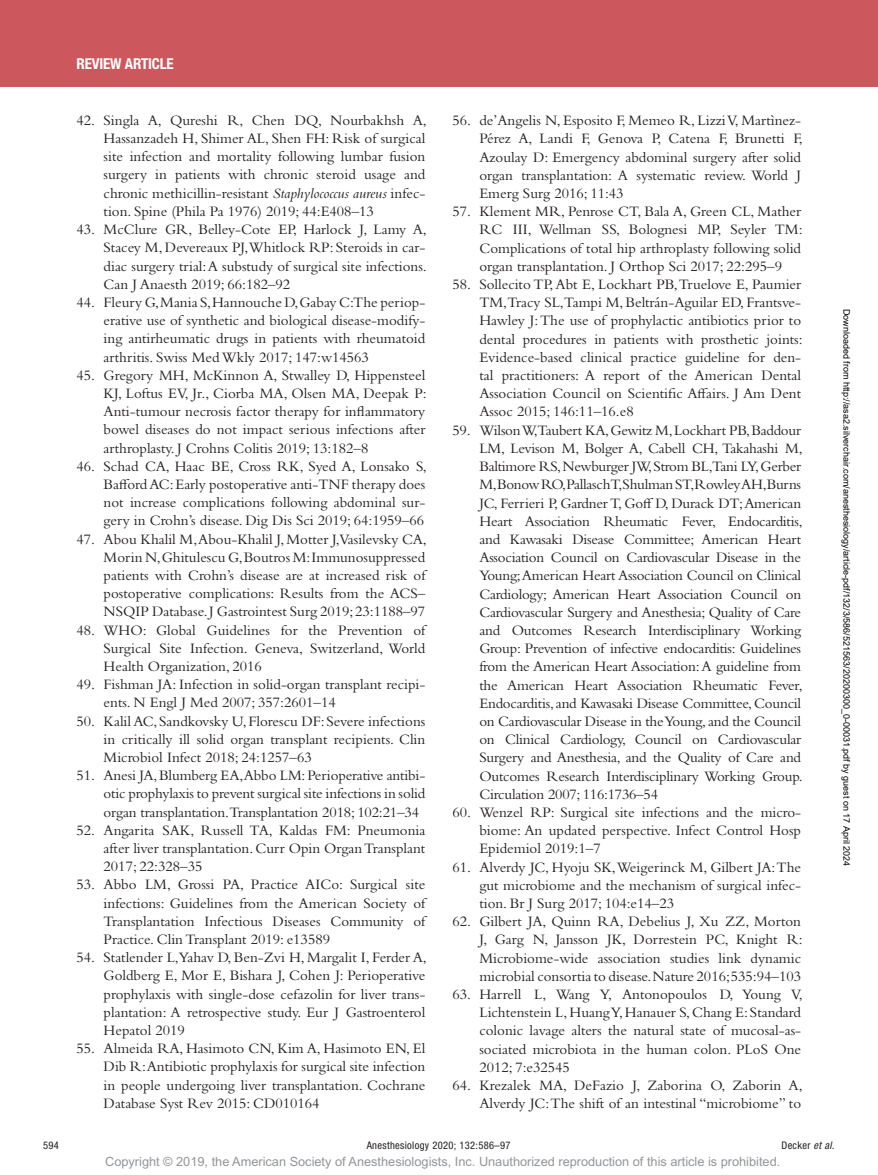
<style>
.page{position:relative;width:878px;height:1175px;background:#fff}
.page>*{position:absolute;margin:0;border:0;box-sizing:border-box;transform-origin:0 0}
.t1{font:15px/18.1px "Bembo Std";color:#231f20;text-align:justify}
.t2{font:700 condensed 15px "Helvetica Neue LT Std";letter-spacing:-.01em;color:#fff}
.t3{font:12.75px "Arial MT Std";color:#939598}
.t4{font:condensed 10.5px "Helvetica Neue LT Std";letter-spacing:.03em;color:#231f20}
.t5{font:9px "Arial";color:#000}
.s1{font-style:italic}
</style>
<div class="page">
<div style="left:0;top:0;width:878px;height:86px;background:#cc575d"></div>
<p class="t2" style="left:77px;top:54px;width:99px">REVIEW ARTICLE</p>
<p class="t1" style="left:104px;top:111px;width:325px;text-indent:-27px">42. Singla A, Qureshi R, Chen DQ, Nourbakhsh A, Hassanzadeh H, Shimer AL, Shen FH: Risk of surgical site infection and mortality following lumbar fusion surgery in patients with chronic steroid usage and chronic methicillin-resistant <span class="s1">Staphylococcus aureus</span> infec&shy;tion. Spine (Phila Pa 1976) 2019; 44:E408–13</p>
<p class="t1" style="left:104px;top:220px;width:325px;text-indent:-27px">43. McClure GR, Belley-Cote EP, Harlock J, Lamy A, Stacey M, Devereaux PJ,Whitlock RP: Steroids in car&shy;diac surgery trial: A substudy of surgical site infections.<br>Can J Anaesth 2019; 66:182–92</p>
<p class="t1" style="left:104px;top:293px;width:323px;text-indent:-27px">44. Fleury G, Mania S, Hannouche D, Gabay C:The periop&shy;erative use of synthetic and biological disease-modify&shy;ing antirheumatic drugs in patients with rheumatoid arthritis. Swiss Med Wkly 2017; 147:w14563</p>
<p class="t1" style="left:104px;top:366px;width:325px;text-indent:-27px">45. Gregory MH, McKinnon A, Stwalley D, Hippensteel KJ, Loftus EV, Jr., Ciorba MA, Olsen MA, Deepak P:<br>Anti-tumour necrosis factor therapy for inflammatory bowel diseases do not impact serious infections after arthroplasty. J Crohns Colitis 2019; 13:182–8</p>
<p class="t1" style="left:104px;top:456px;width:325px;text-indent:-27px">46. Schad CA, Haac BE, Cross RK, Syed A, Lonsako S, Bafford AC: Early postoperative anti-TNF therapy does not increase complications following abdominal sur&shy;gery in Crohn’s disease. Dig Dis Sci 2019; 64:1959–66</p>
<p class="t1" style="left:104px;top:529px;width:325px;text-indent:-27px">47. Abou Khalil M, Abou-Khalil J, Motter J,Vasilevsky CA, Morin N, Ghitulescu G, Boutros M: Immunosuppressed patients with Crohn’s disease are at increased risk of postoperative complications: Results from the ACS– NSQIP Database. J Gastrointest Surg 2019; 23:1188–97</p>
<p class="t1" style="left:104px;top:620px;width:323px;text-indent:-27px">48. WHO: Global Guidelines for the Prevention of Surgical Site Infection. Geneva, Switzerland, World Health Organization, 2016</p>
<p class="t1" style="left:104px;top:675px;width:323px;text-indent:-27px">49. Fishman JA: Infection in solid-organ transplant recipi&shy;ents. N Engl J Med 2007; 357:2601–14</p>
<p class="t1" style="left:104px;top:711px;width:323px;text-indent:-27px">50. Kalil AC, Sandkovsky U, Florescu DF: Severe infections in critically ill solid organ transplant recipients. Clin Microbiol Infect 2018; 24:1257–63</p>
<p class="t1" style="left:104px;top:766px;width:323px;text-indent:-27px">51. Anesi JA, Blumberg EA,Abbo LM: Perioperative antibi&shy;otic prophylaxis to prevent surgical site infections in solid organ transplantation.Transplantation 2018; 102:21–34</p>
<p class="t1" style="left:104px;top:820px;width:323px;text-indent:-27px">52. Angarita SAK, Russell TA, Kaldas FM: Pneumonia after liver transplantation. Curr Opin Organ Transplant 2017; 22:328–35</p>
<p class="t1" style="left:104px;top:875px;width:323px;text-indent:-27px">53. Abbo LM, Grossi PA, Practice AICo: Surgical site infections: Guidelines from the American Society of Transplantation Infectious Diseases Community of Practice. Clin Transplant 2019: e13589</p>
<p class="t1" style="left:104px;top:948px;width:325px;text-indent:-27px">54. Statlender L,Yahav D, Ben-Zvi H, Margalit I, Ferder A, Goldberg E, Mor E, Bishara J, Cohen J: Perioperative prophylaxis with single-dose cefazolin for liver trans&shy;plantation: A retrospective study. Eur J Gastroenterol Hepatol 2019</p>
<p class="t1" style="left:104px;top:1039px;width:323px;text-indent:-27px">55. Almeida RA, Hasimoto CN, Kim A, Hasimoto EN, El Dib R:Antibiotic prophylaxis for surgical site infection in people undergoing liver transplantation. Cochrane Database Syst Rev 2015: CD010164</p>
<p class="t1" style="left:479px;top:111px;width:325px;text-indent:-27px">56. de’Angelis N, Esposito F, Memeo R, Lizzi V, Martìnez-Pérez A, Landi F, Genova P, Catena F, Brunetti F, Azoulay D: Emergency abdominal surgery after solid organ transplantation: A systematic review. World J Emerg Surg 2016; 11:43</p>
<p class="t1" style="left:479px;top:202px;width:325px;text-indent:-27px">57. Klement MR, Penrose CT, Bala A, Green CL, Mather RC III, Wellman SS, Bolognesi MP, Seyler TM:<br>Complications of total hip arthroplasty following solid organ transplantation. J Orthop Sci 2017; 22:295–9</p>
<p class="t1" style="left:479px;top:275px;width:325px;text-indent:-27px">58. Sollecito TP, Abt E, Lockhart PB, Truelove E, Paumier TM,Tracy SL,Tampi M, Beltrán-Aguilar ED, Frantsve-Hawley J: The use of prophylactic antibiotics prior to dental procedures in patients with prosthetic joints:<br>Evidence-based clinical practice guideline for den&shy;tal practitioners: A report of the American Dental Association Council on Scientific Affairs. J Am Dent Assoc 2015; 146:11–16.e8</p>
<p class="t1" style="left:479px;top:420px;width:325px;text-indent:-27px">59. Wilson W,Taubert KA, Gewitz M, Lockhart PB, Baddour LM, Levison M, Bolger A, Cabell CH, Takahashi M, Baltimore RS, Newburger JW, Strom BL,Tani LY, Gerber M,Bonow RO,Pallasch T,Shulman ST,Rowley AH,Burns JC, Ferrieri P, Gardner T, Goff D, Durack DT; American Heart Association Rheumatic Fever, Endocarditis, and Kawasaki Disease Committee; American Heart Association Council on Cardiovascular Disease in the Young; American Heart Association Council on Clinical Cardiology; American Heart Association Council on Cardiovascular Surgery and Anesthesia; Quality of Care and Outcomes Research Interdisciplinary Working Group: Prevention of infective endocarditis: Guidelines from the American Heart Association: A guideline from the American Heart Association Rheumatic Fever, Endocarditis, and Kawasaki Disease Committee, Council on Cardiovascular Disease in the Young, and the Council on Clinical Cardiology, Council on Cardiovascular Surgery and Anesthesia, and the Quality of Care and Outcomes Research Interdisciplinary Working Group.<br>Circulation 2007; 116:1736–54</p>
<p class="t1" style="left:479px;top:803px;width:323px;text-indent:-27px">60. Wenzel RP: Surgical site infections and the micro&shy;biome: An updated perspective. Infect Control Hosp Epidemiol 2019:1–7</p>
<p class="t1" style="left:479px;top:857px;width:323px;text-indent:-27px">61. Alverdy JC, Hyoju SK, Weigerinck M, Gilbert JA: The gut microbiome and the mechanism of surgical infec&shy;tion. Br J Surg 2017; 104:e14–23</p>
<p class="t1" style="left:479px;top:912px;width:325px;text-indent:-27px">62. Gilbert JA, Quinn RA, Debelius J, Xu ZZ, Morton J, Garg N, Jansson JK, Dorrestein PC, Knight R:<br>Microbiome-wide association studies link dynamic microbial consortia to disease. Nature 2016; 535:94–103</p>
<p class="t1" style="left:479px;top:985px;width:325px;text-indent:-27px">63. Harrell L, Wang Y, Antonopoulos D, Young V, Lichtenstein L, Huang Y, Hanauer S, Chang E: Standard colonic lavage alters the natural state of mucosal-as&shy;sociated microbiota in the human colon. PLoS One 2012; 7:e32545</p>
<p class="t1" style="left:452px;top:1075px;width:352px;text-align:right">64. Krezalek MA, DeFazio J, Zaborina O, Zaborin A,<br>Alverdy JC: The shift of an intestinal “microbiome” to</p>
<p class="t5" style="left:850px;top:309px;width:559px;rotate:90deg">Downloaded from http://asa2.silverchair.com/anesthesiology/article-pdf/132/3/586/521563/20200300_0-00031.pdf by guest on 17 April 2024</p>
<p class="t4" style="left:43px;top:1139px;width:174px">594 A</p>
<p class="t4" style="left:372px;top:1139px;width:140px">nesthesiology 2020; 132:586–97</p>
<p class="t4" style="left:781px;top:1139px;width:54px">Decker <span class="s1">et al.</span></p>
<p class="t3" style="left:105px;top:1154px;width:676px">Copyright © 2019, the American Society of Anesthesiologists, Inc. Unauthorized reproduction of this article is prohibited.</p>
</div>
